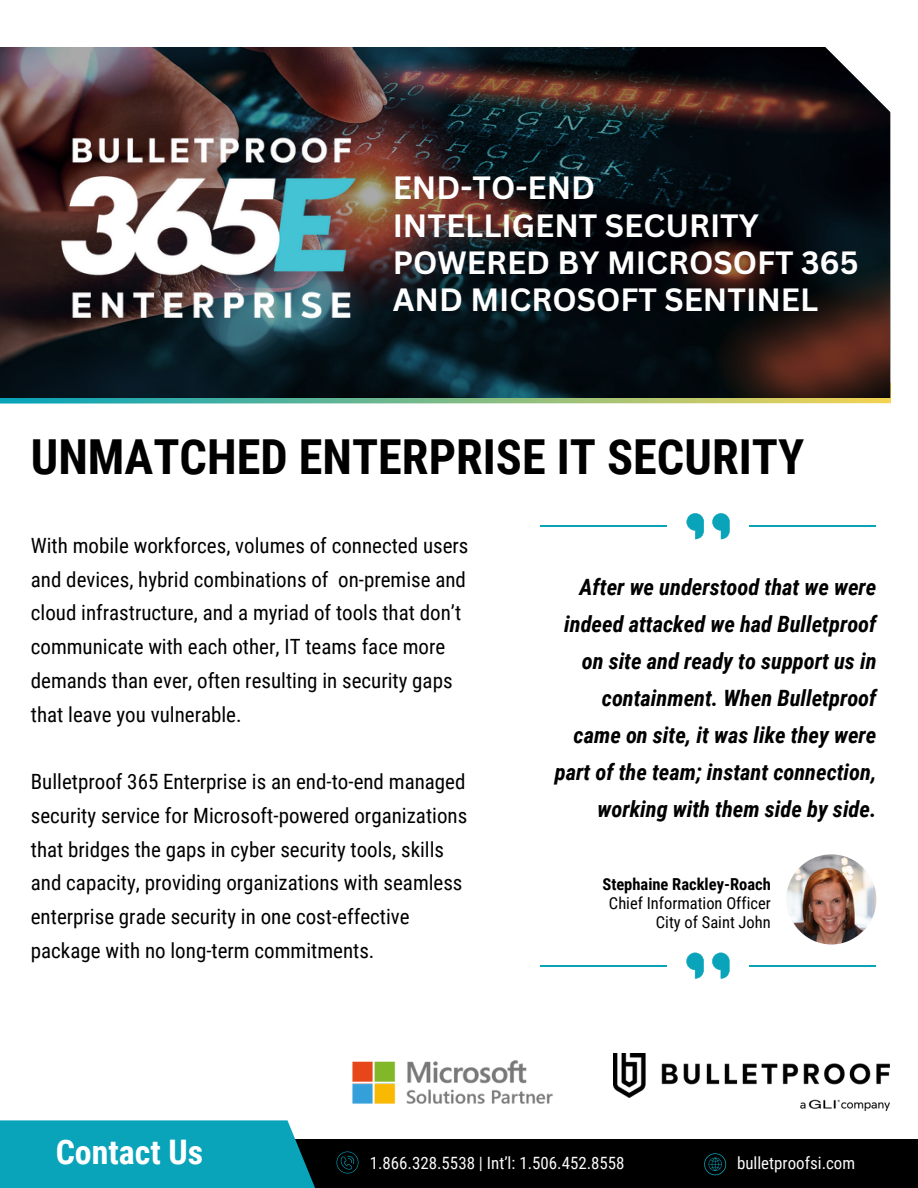
<style>
.page{position:relative;width:918px;height:1188px;background:#fff}
.page>*{position:absolute;margin:0;border:0;box-sizing:border-box;transform-origin:0 0}
.t1{font:700 48.3px "Roboto Condensed";color:#000}
.t2{font:700 33.9px "Roboto Condensed";color:#fff}
.t3{font:700 31.35px/37.2px "Canva Sans";color:#fff}
.t4{font:italic 700 22.5px/37.2px "Roboto Condensed";color:#000;text-align:right}
.t5{font:21px/33.8px "Roboto Condensed";color:#000}
.t6{font:16.95px "Roboto Condensed";color:#fafafa}
.t7{font:16.5px "Roboto Condensed";color:#000}
.t8{font:700 16.5px "Roboto Condensed";color:#000}
</style>
<div class="page">
<svg style="left:0;top:382px;width:891px;height:22px;background:#88c194"></svg>
<div style="left:234px;top:1140px;width:684px;height:48px;background:#000"></div>
<svg style="left:0;top:1120px;width:351px;height:68px;background:#0d99ae"></svg>
<svg style="left:704px;top:1153px;width:22px;height:22px"></svg>
<svg style="left:337px;top:1152px;width:22px;height:22px"></svg>
<svg style="left:0;top:47px;width:890px;height:351px;background:#1b1a1d"></svg>
<img style="left:0;top:96px;width:420px;height:272px">
<svg style="left:812px;top:47px;width:79px;height:72px"></svg>
<svg style="left:687px;top:513px;width:17px;height:26px"></svg>
<svg style="left:712px;top:513px;width:18px;height:26px"></svg>
<hr style="left:750px;top:525px;width:126px;height:2px;background:#09a3ba">
<hr style="left:540px;top:525px;width:127px;height:2px;background:#09a3ba">
<svg style="left:686px;top:953px;width:18px;height:25px"></svg>
<svg style="left:712px;top:953px;width:18px;height:25px"></svg>
<hr style="left:750px;top:965px;width:126px;height:2px;background:#09a3ba">
<hr style="left:540px;top:965px;width:126px;height:2px;background:#09a3ba">
<img style="left:786px;top:854px;width:90px;height:90px;border-radius:50%">
<img style="left:788px;top:857px;width:87px;height:87px;border-radius:50%">
<img style="left:310px;top:1060px;width:286px;height:87px">
<img style="left:613px;top:1054px;width:277px;height:56px">
<h5 class="t3" style="left:393px;top:169px;width:468px">END-TO-END<br>INTELLIGENT SECURITY<br>POWERED BY MICROSOFT 365<br>AND MICROSOFT SENTINEL</h5>
<h5 class="t1" style="left:31px;top:429px;width:775px">UNMATCHED ENTERPRISE IT SECURITY</h5>
<p class="t5" style="left:31px;top:529px;width:439px">With mobile workforces, volumes of connected users and devices, hybrid combinations of on-premise and cloud infrastructure, and a myriad of tools that don’t communicate with each other, IT teams face more demands than ever, often resulting in security gaps that leave you vulnerable.</p>
<h4 class="t5" style="left:31px;top:765px;width:438px">Bulletproof 365 Enterprise is an end-to-end managed security service for Microsoft-powered organizations that bridges the gaps in cyber security tools, skills and capacity, providing organizations with seamless enterprise grade security in one cost-effective package with no long-term commitments.</h4>
<p class="t4" style="left:555px;top:568px;width:323px">After we understood that we were indeed attacked we had Bulletproof on site and ready to support us in containment. When Bulletproof came on site, it was like they were part of the team; instant connection, working with them side by side.</p>
<p class="t8" style="left:602px;top:875px;width:170px">Stephaine Rackley-Roach</p>
<p class="t7" style="left:609px;top:894px;width:163px">Chief Information Officer</p>
<p class="t7" style="left:656px;top:913px;width:116px">City of Saint John</p>
<p class="t2" style="left:56px;top:1133px;width:149px">Contact Us</p>
<p class="t6" style="left:370px;top:1153px;width:256px">1.866.328.5538 | Int’l: 1.506.452.8558</p>
<p class="t6" style="left:737px;top:1153px;width:120px">bulletproofsi.com</p>
</div>
